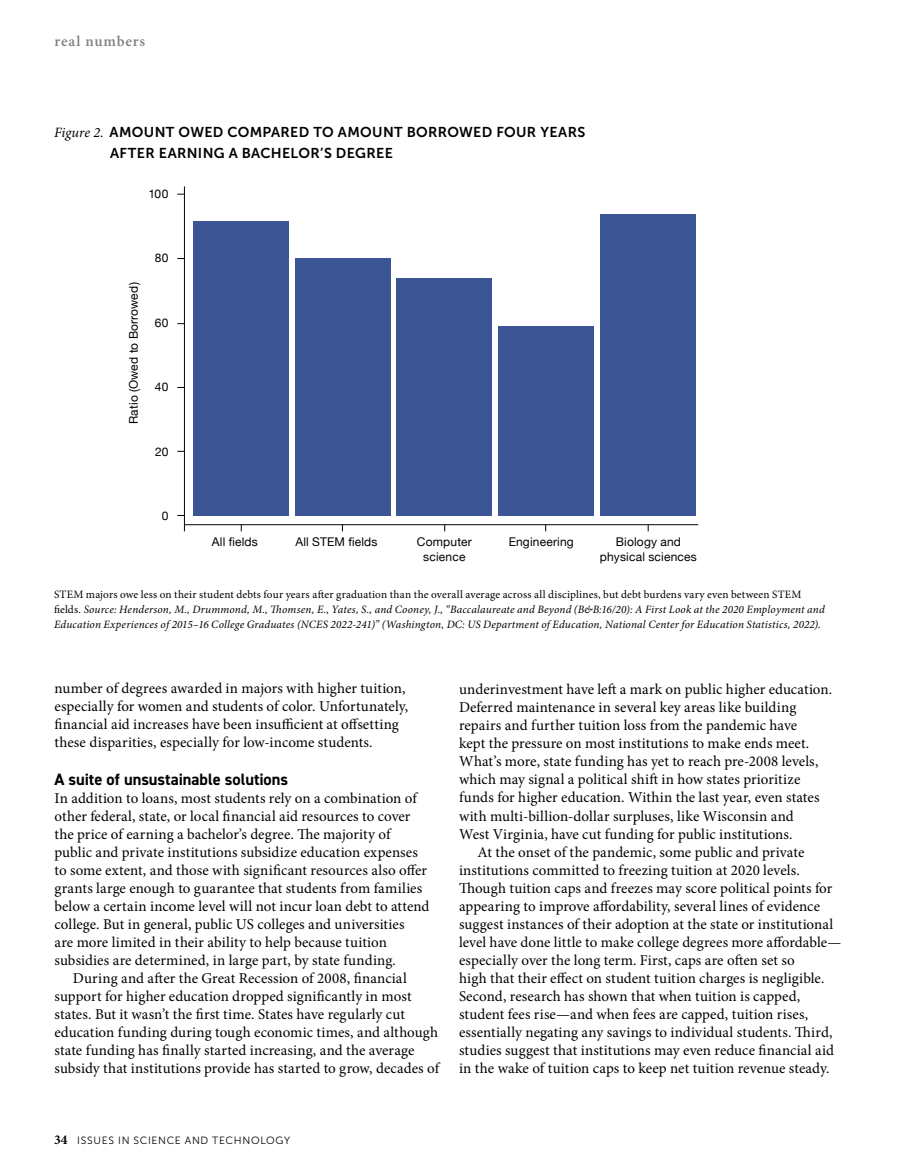
<style>
.page{position:relative;width:918px;height:1175px;background:#fff}
.page>*{position:absolute;margin:0;border:0;box-sizing:border-box;transform-origin:0 0}
.t1{font:700 16.5px "DIN2014";color:#000}
.t2{font:15px/18px "Minion Pro";letter-spacing:.005em;color:#000}
.t3{font:600 15px "Minion Pro";letter-spacing:.055em;color:#7f8284}
.t4{font:14.25px/21px "Museo Sans 700";letter-spacing:.025em;color:#000}
.t5{font:12px/14.4px "Helvetica Neue";letter-spacing:.015em;color:#000;text-align:center}
.t6{font:italic 11.25px/15px "Minion Pro";letter-spacing:.015em;color:#000}
.t7{font:10.5px "Museo Sans 300";letter-spacing:.065em;color:#000}
.s1{font-family:"Minion Pro";font-style:italic}
.s2{font-style:normal}
.s3{font-family:"Minion Pro";font-weight:700;font-size:13.5px}
</style>
<div class="page">
<hr style="left:184px;top:524px;width:514px;height:1px;background:#000">
<div style="left:193px;top:221px;width:96px;height:295px;background:#3c5595"></div>
<div style="left:295px;top:258px;width:96px;height:258px;background:#3c5595"></div>
<div style="left:396px;top:278px;width:96px;height:238px;background:#3c5595"></div>
<div style="left:498px;top:326px;width:96px;height:190px;background:#3c5595"></div>
<div style="left:600px;top:215px;width:96px;height:301px;background:#3c5595"></div>
<hr style="left:184px;top:186px;width:1px;height:338px;background:#000">
<p class="t3" style="left:54px;top:31px;width:92px">real numbers</p>
<p class="t4" style="left:110px;top:122px;width:477px;text-indent:-56px"><span class="s1">Figure 2.</span> AMOUNT OWED COMPARED TO AMOUNT BORROWED FOUR YEARS<br>AFTER EARNING A BACHELOR’S DEGREE</p>
<p class="t5" style="left:148px;top:187px;width:21px">100</p>
<p class="t5" style="left:127px;top:424px;width:143px;rotate:-90deg">Ratio (Owed to Borrowed)</p>
<p class="t5" style="left:155px;top:251px;width:15px">80</p>
<p class="t5" style="left:155px;top:316px;width:15px">60</p>
<p class="t5" style="left:155px;top:380px;width:15px">40</p>
<p class="t5" style="left:155px;top:445px;width:15px">20</p>
<p class="t5" style="left:162px;top:509px;width:8px">0</p>
<p class="t5" style="left:212px;top:535px;width:48px">All fields</p>
<p class="t5" style="left:295px;top:535px;width:84px">All STEM fields</p>
<p class="t5" style="left:417px;top:535px;width:56px">Computer science</p>
<p class="t5" style="left:509px;top:535px;width:67px">Engineering</p>
<p class="t5" style="left:600px;top:535px;width:99px">Biology and physical sciences</p>
<p class="t6" style="left:54px;top:587px;width:772px"><span class="s2">STEM majors owe less on their student debts four years after graduation than the overall average across all disciplines, but debt burdens vary even between STEM fields.</span> Source: Henderson, M., Drummond, M., Thomsen, E., Yates, S., and Cooney, J., “Baccalaureate and Beyond (B&amp;B:16/20): A First Look at the 2020 Employment and<br>Education Experiences of 2015–16 College Graduates (NCES 2022-241)” (Washington, DC: US Department of Education, National Center for Education Statistics, 2022).</p>
<p class="t2" style="left:54px;top:679px;width:355px">number of degrees awarded in majors with higher tuition, especially for women and students of color. Unfortunately, financial aid increases have been insufficient at offsetting these disparities, especially for low-income students.</p>
<p class="t1" style="left:54px;top:768px;width:235px">A suite of unsustainable solutions</p>
<p class="t2" style="left:54px;top:789px;width:364px">In addition to loans, most students rely on a combination of</p>
<p class="t2" style="left:54px;top:807px;width:358px">other federal, state, or local financial aid resources to cover</p>
<p class="t2" style="left:54px;top:825px;width:338px">the price of earning a bachelor’s degree. The majority of</p>
<p class="t2" style="left:54px;top:843px;width:365px">public and private institutions subsidize education expenses</p>
<p class="t2" style="left:54px;top:861px;width:374px">to some extent, and those with significant resources also offer</p>
<p class="t2" style="left:54px;top:879px;width:369px">grants large enough to guarantee that students from families</p>
<p class="t2" style="left:54px;top:897px;width:377px">below a certain income level will not incur loan debt to attend</p>
<p class="t2" style="left:54px;top:915px;width:352px">college. But in general, public US colleges and universities</p>
<p class="t2" style="left:54px;top:933px;width:334px">are more limited in their ability to help because tuition</p>
<p class="t2" style="left:54px;top:951px;width:343px">subsidies are determined, in large part, by state funding.</p>
<p class="t2" style="left:73px;top:969px;width:336px">During and after the Great Recession of 2008, financial</p>
<p class="t2" style="left:54px;top:987px;width:359px">support for higher education dropped significantly in most</p>
<p class="t2" style="left:54px;top:1005px;width:352px">states. But it wasn’t the first time. States have regularly cut</p>
<p class="t2" style="left:54px;top:1023px;width:385px">education funding during tough economic times, and although</p>
<p class="t2" style="left:54px;top:1041px;width:361px">state funding has finally started increasing, and the average</p>
<p class="t2" style="left:54px;top:1059px;width:386px">subsidy that institutions provide has started to grow, decades of</p>
<p class="t2" style="left:459px;top:680px;width:375px">underinvestment have left a mark on public higher education.</p>
<p class="t2" style="left:459px;top:698px;width:339px">Deferred maintenance in several key areas like building</p>
<p class="t2" style="left:459px;top:716px;width:340px">repairs and further tuition loss from the pandemic have</p>
<p class="t2" style="left:459px;top:734px;width:352px">kept the pressure on most institutions to make ends meet.</p>
<p class="t2" style="left:459px;top:752px;width:361px">What’s more, state funding has yet to reach pre-2008 levels,</p>
<p class="t2" style="left:459px;top:770px;width:343px">which may signal a political shift in how states prioritize</p>
<p class="t2" style="left:459px;top:788px;width:362px">funds for higher education. Within the last year, even states</p>
<p class="t2" style="left:459px;top:806px;width:336px">with multi-billion-dollar surpluses, like Wisconsin and</p>
<p class="t2" style="left:459px;top:824px;width:335px">West Virginia, have cut funding for public institutions.</p>
<p class="t2" style="left:477px;top:842px;width:329px">At the onset of the pandemic, some public and private</p>
<p class="t2" style="left:459px;top:860px;width:342px">institutions committed to freezing tuition at 2020 levels.</p>
<p class="t2" style="left:459px;top:878px;width:375px">Though tuition caps and freezes may score political points for</p>
<p class="t2" style="left:459px;top:896px;width:363px">appearing to improve affordability, several lines of evidence</p>
<p class="t2" style="left:459px;top:914px;width:376px">suggest instances of their adoption at the state or institutional</p>
<p class="t2" style="left:459px;top:932px;width:384px">level have done little to make college degrees more affordable—</p>
<p class="t2" style="left:459px;top:950px;width:337px">especially over the long term. First, caps are often set so</p>
<p class="t2" style="left:459px;top:968px;width:367px">high that their effect on student tuition charges is negligible.</p>
<p class="t2" style="left:459px;top:986px;width:343px">Second, research has shown that when tuition is capped,</p>
<p class="t2" style="left:459px;top:1004px;width:351px">student fees rise—and when fees are capped, tuition rises,</p>
<p class="t2" style="left:459px;top:1022px;width:375px">essentially negating any savings to individual students. Third,</p>
<p class="t2" style="left:459px;top:1040px;width:376px">studies suggest that institutions may even reduce financial aid</p>
<p class="t2" style="left:459px;top:1058px;width:372px">in the wake of tuition caps to keep net tuition revenue steady.</p>
<p class="t7" style="left:54px;top:1135px;width:238px"><span class="s3">34</span> ISSUES IN SCIENCE AND TECHNOLOGY</p>
</div>
